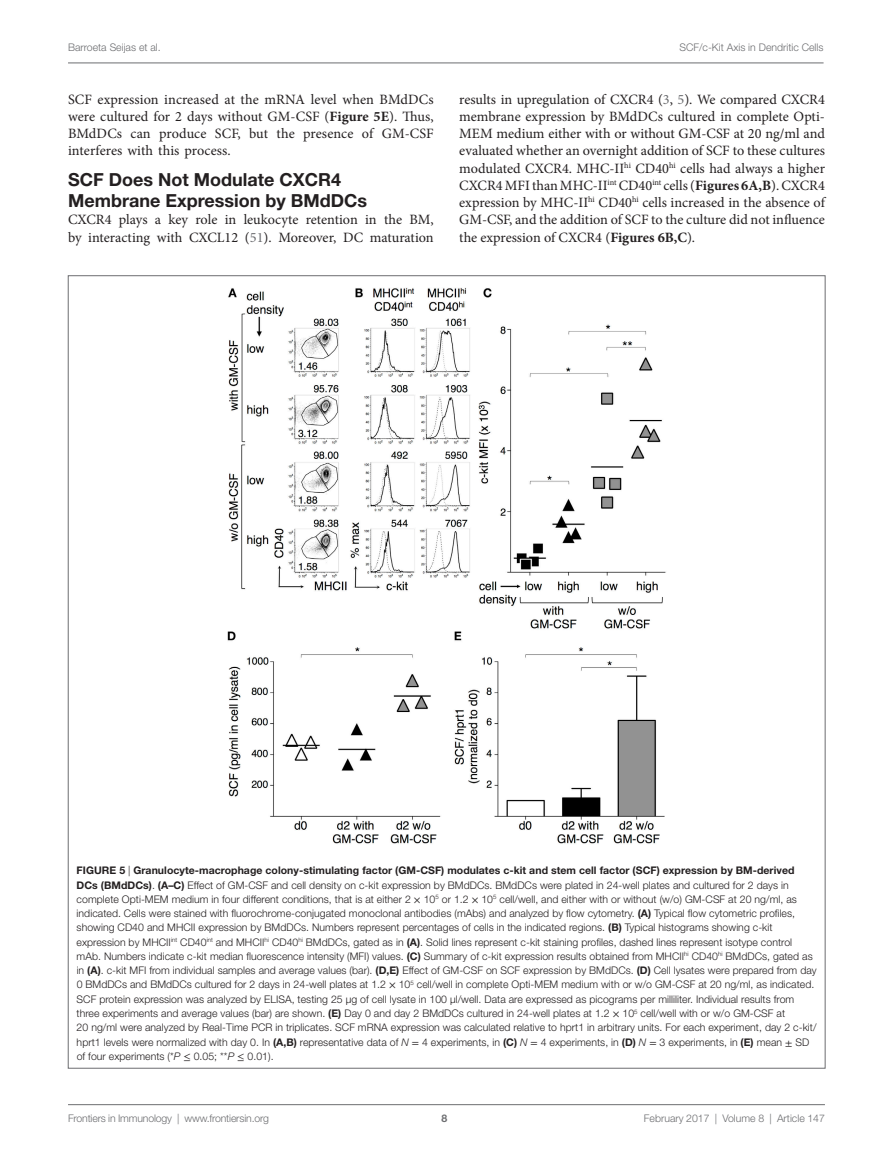
<style>
.page{position:relative;width:893px;height:1170px;background:#fff}
.page>*{position:absolute;margin:0;border:0;box-sizing:border-box;transform-origin:0 0}
.t1{font:700 18px/21px "Helvetica Neue LT Std";color:#231f20}
.t2{font:14.25px/17.2px "Minion Pro";color:#231f20;text-align:justify}
.t3{font:300 10.5px/14.2px "Helvetica Neue LT Std";letter-spacing:.005em;color:#231f20}
.t4{font:300 10.5px "Helvetica Neue LT Std";color:#6c6d70}
.t5{font:700 10.5px "Helvetica Neue LT Std";color:#6c6d70}
.s1{font-weight:700}
.s2{color:#6c6d70}
.s3{font-family:"STIX General";font-weight:400}
.s4{font-style:italic}
</style>
<div class="page">
<img style="left:227px;top:287px;width:439px;height:557px">
<hr style="left:68px;top:63px;width:756px;height:1px;background:#6c6d70">
<hr style="left:68px;top:1104px;width:757px;height:1px;background:#6c6d70">
<p class="t4" style="left:68px;top:41px;width:94px">Barroeta Seijas et al.</p>
<p class="t4" style="left:679px;top:41px;width:146px">SCF/c-Kit Axis in Dendritic Cells</p>
<h2 class="t2" style="left:68px;top:90px;width:367px">SCF expression increased at the mRNA level when BMdDCs were cultured for 2 days without GM-CSF (<span class="s1">Figure 5E</span>). Thus, BMdDCs can produce SCF, but the presence of GM-CSF interferes with this process.</h2>
<h1 class="t1" style="left:68px;top:169px;width:300px">SC F Does Not Modulate CXCR4<br>Membrane Expression by BMdDCs</h1>
<h2 class="t2" style="left:68px;top:211px;width:367px">CXCR4 plays a key role in leukocyte retention in the BM, by interacting with CXCL12 (<span class="s2">51</span>). Moreover, DC maturation</h2>
<p class="t2" style="left:459px;top:90px;width:367px">results in upregulation of CXCR4 (<span class="s2">3</span>, <span class="s2">5</span>). We compared CXCR4 membrane expression by BMdDCs cultured in complete Opti-MEM medium either with or without GM-CSF at 20 ng/ml and evaluated whether an overnight addition of SCF to these cultures modulated CXCR4. MHC-II<sup>hi</sup> CD40<sup>hi</sup> cells had always a higher CXCR4 MFI than MHC-II<sup>int</sup> CD40<sup>int</sup> cells (<span class="s1">Figures 6A,B</span>). CXCR4 expression by MHC-II<sup>hi</sup> CD40<sup>hi</sup> cells increased in the absence of GM-CSF, and the addition of SCF to the culture did not influence the expression of CXCR4 (<span class="s1">Figures 6B,C</span>).</p>
<p class="t3" style="left:77px;top:863px;width:742px"><span class="s1">Figure 5</span> | <span class="s1">Granulocyte-macrophage colony-stimulating factor (GM-CSF) modulates c-kit and stem cell factor (SCF) expression by BM-derived DCs (BMdDCs)</span>. <span class="s1">(A–C)</span> Effect of GM-CSF and cell density on c-kit expression by BMdDCs. BMdDCs were plated in 24-well plates and cultured for 2 days in complete Opti-MEM medium in four different conditions, that is at either 2 <span class="s3">×</span> 10<sup>5</sup> or 1.2 <span class="s3">×</span> 10<sup>5</sup> cell/well, and either with or without (w/o) GM-CSF at 20 ng/ml, as indicated. Cells were stained with fluorochrome-conjugated monoclonal antibodies (mAbs) and analyzed by flow cytometry. <span class="s1">(A)</span> Typical flow cytometric profiles, showing CD40 and MHCII expression by BMdDCs. Numbers represent percentages of cells in the indicated regions. <span class="s1">(B)</span> Typical histograms showing c-kit expression by MHCII<sup>int</sup> CD40<sup>int</sup> and MHCII<sup>hi</sup> CD40<sup>hi</sup> BMdDCs, gated as in <span class="s1">(A)</span>. Solid lines represent c-kit staining profiles, dashed lines represent isotype control mAb. Numbers indicate c-kit median fluorescence intensity (MFI) values. <span class="s1">(C)</span> Summary of c-kit expression results obtained from MHCII<sup>hi</sup> CD40<sup>hi</sup> BMdDCs, gated as in <span class="s1">(A)</span>. c-kit MFI from individual samples and average values (bar). <span class="s1">(D,E)</span> Effect of GM-CSF on SCF expression by BMdDCs. <span class="s1">(D)</span> Cell lysates were prepared from day 0 BMdDCs and BMdDCs cultured for 2 days in 24-well plates at 1.2 <span class="s3">×</span> 10<sup>5</sup> cell/well in complete Opti-MEM medium with or w/o GM-CSF at 20 ng/ml, as indicated.<br>SCF protein expression was analyzed by ELISA, testing 25 µg of cell lysate in 100 µl/well. Data are expressed as picograms per milliliter. Individual results from three experiments and average values (bar) are shown. <span class="s1">(E)</span> Day 0 and day 2 BMdDCs cultured in 24-well plates at 1.2 <span class="s3">×</span> 10<sup>5</sup> cell/well with or w/o GM-CSF at<br>20 ng/ml were analyzed by Real-Time PCR in triplicates. SCF mRNA expression was calculated relative to hprt1 in arbitrary units. For each experiment, day 2 c-kit/ hprt1 levels were normalized with day 0. In <span class="s1">(A,B)</span> representative data of <span class="s4">N</span> <span class="s3">=</span> 4 experiments, in <span class="s1">(C)</span> <span class="s4">N</span> <span class="s3">=</span> 4 experiments, in <span class="s1">(D)</span> <span class="s4">N</span> <span class="s3">=</span> 3 experiments, in <span class="s1">(E)</span> mean <span class="s3">±</span> SD of four experiments (*<span class="s4">P</span> <span class="s3">≤</span> 0.05; **<span class="s4">P</span> <span class="s3">≤</span> 0.01).</p>
<p class="t4" style="left:68px;top:1111px;width:203px">Frontiers in Immunology | www.frontiersin.org</p>
<p class="t4" style="left:644px;top:1111px;width:183px">February 2017 | Volume 8 | Article 147</p>
<p class="t5" style="left:441px;top:1111px;width:7px">8</p>
</div>
